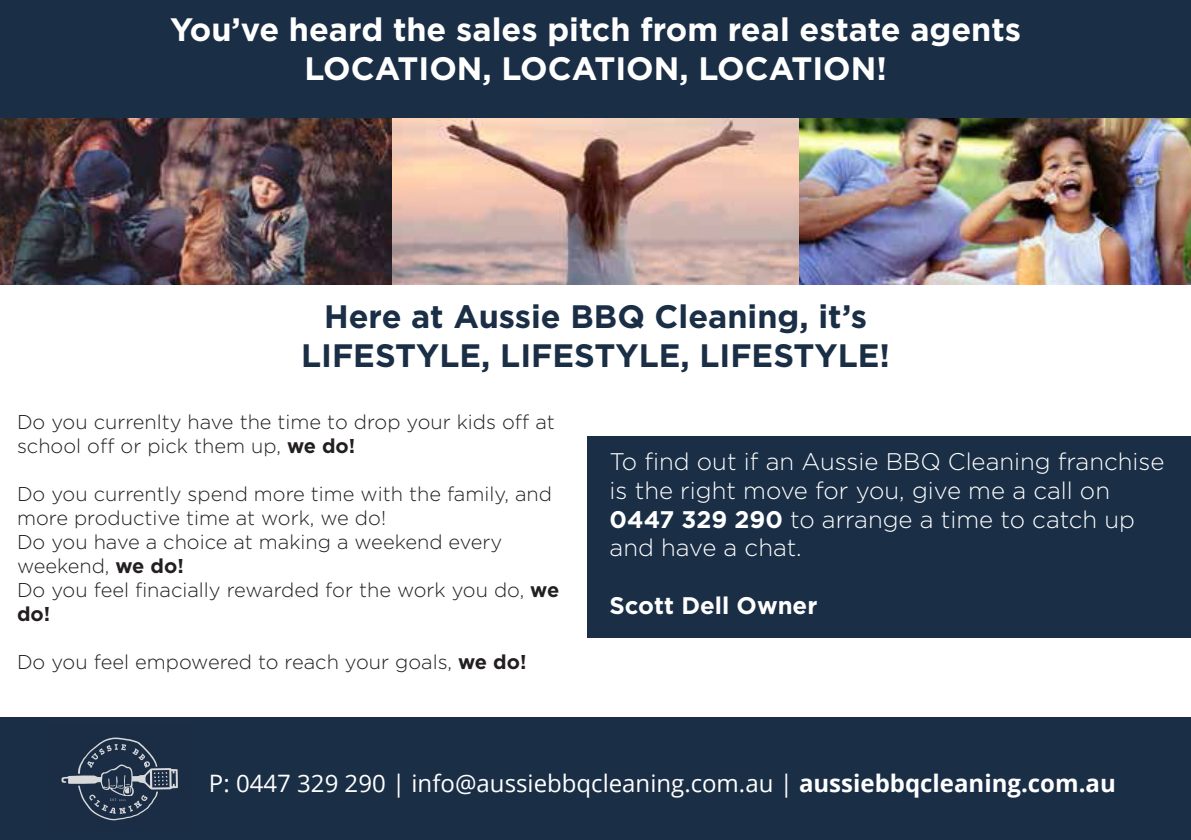
<style>
.page{position:relative;width:1191px;height:840px;background:#fff}
.page>*{position:absolute;margin:0;border:0;box-sizing:border-box;transform-origin:0 0}
.t1{font:700 34px "Helvetica Neue LT Std";color:#fff}
.t2{font:700 32.4px/38.8px "Gotham";color:#fff;text-align:center}
.t3{font:700 32.4px "Gotham";color:#1a2e46}
.t4{font:300 24px/28.8px "Gotham";color:#fff}
.t5{font:24px "Open Sans";color:#fff}
.t6{font:700 24px "Gotham";color:#fff}
.t7{font:300 20px/24px "Gotham";color:#231f20}
.s1{font-weight:700}
</style>
<div class="page">
<div style="left:588px;top:436px;width:603px;height:201px;background:#1a2e46"></div>
<img style="left:0;top:117px;width:393px;height:167px">
<img style="left:798px;top:117px;width:393px;height:167px">
<img style="left:393px;top:117px;width:405px;height:167px">
<div style="left:0;top:0;width:1191px;height:117px;background:#1a2e46"></div>
<div style="left:0;top:717px;width:1191px;height:122px;background:#1a2e46"></div>
<svg style="left:61px;top:737px;width:117px;height:82px"></svg>
<h1 class="t1" style="left:184px;top:2px;width:24px">Y</h1>
<p class="t2" style="left:170px;top:9px;width:852px">You’ve heard the sales pitch from real estate agents<br>LOCATION, LOCATION, LOCATION!</p>
<p class="t3" style="left:324px;top:297px;width:544px">Here at Aussie BBQ Cleaning, it’s</p>
<p class="t3" style="left:301px;top:336px;width:590px">LIFESTYLE, LIFESTYLE, LIFESTYLE!</p>
<p class="t7" style="left:17px;top:409px;width:539px">Do you currenlty have the time to drop your kids off at school off or pick them up, <span class="s1">we do!</span></p>
<p class="t7" style="left:17px;top:481px;width:536px">Do you currently spend more time with the family, and more productive time at work, we do!</p>
<p class="t7" style="left:17px;top:529px;width:487px">Do you have a choice at making a weekend every weekend, <span class="s1">we do!</span></p>
<p class="t7" style="left:17px;top:577px;width:544px">Do you feel finacially rewarded for the work you do, <span class="s1">we do!</span></p>
<p class="t7" style="left:17px;top:649px;width:511px">Do you feel empowered to reach your goals, <span class="s1">we do!</span></p>
<p class="t4" style="left:609px;top:446px;width:556px">To find out if an Aussie BBQ Cleaning franchise is the right move for you, give me a call on <span class="s1">0447 329 290</span> to arrange a time to catch up and have a chat.</p>
<p class="t6" style="left:609px;top:591px;width:209px">Scott Dell Owner</p>
<p class="t5" style="left:209px;top:766px;width:908px">P: 0447 329 290 | info@aussiebbqcleaning.com.au | <span class="s1">aussiebbqcleaning.com.au</span></p>
</div>
